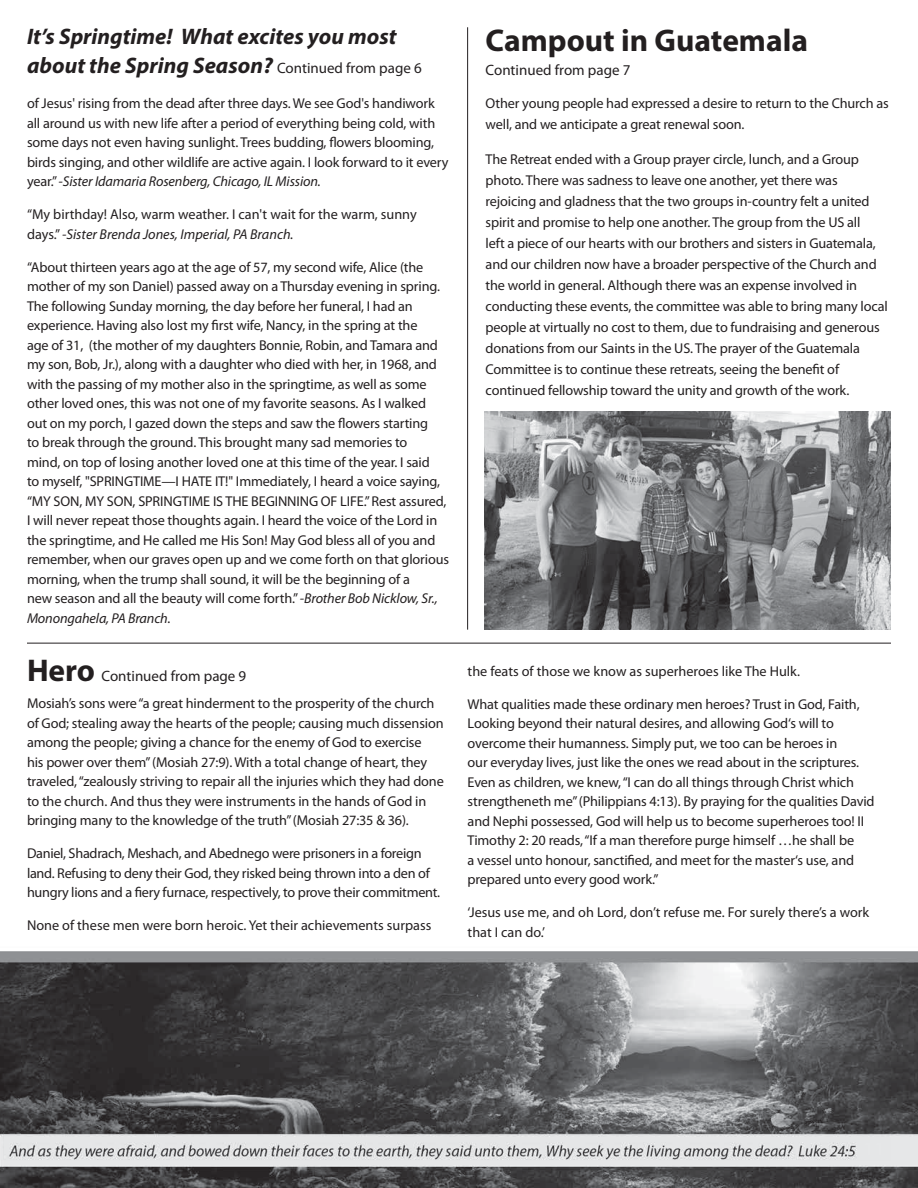
<style>
.page{position:relative;width:918px;height:1188px;background:#fff}
.page>*{position:absolute;margin:0;border:0;box-sizing:border-box;transform-origin:0 0}
.t1{font:700 31.5px "Myriad Pro";color:#231f20}
.t2{font:italic 700 22.5px/28.5px "Myriad Pro";color:#231f20}
.t3{font:15px "Myriad Pro";color:#231f20}
.t4{font:14.25px/19.5px "Myriad Pro";letter-spacing:-.01em;color:#231f20}
.s1{font-weight:400;font-style:normal;font-size:15px}
.s2{font-style:italic}
.s3{font-weight:700;font-size:31.5px}
</style>
<div class="page">
<hr style="left:27px;top:643px;width:864px;height:1px;background:#231f20">
<img style="left:0;top:951px;width:918px;height:237px">
<hr style="left:467px;top:27px;width:1px;height:603px;background:#231f20">
<img style="left:485px;top:411px;width:405px;height:219px">
<h2 class="t2" style="left:27px;top:22px;width:396px">It’s Springtime! What excites you most about the Spring Season? <span class="s1">Continued from page 6</span></h2>
<h1 class="t1" style="left:486px;top:20px;width:324px">Campout in Guatemala</h1>
<p class="t3" style="left:486px;top:61px;width:146px">Continued from page 7</p>
<p class="t4" style="left:27px;top:93px;width:423px">of Jesus' rising from the dead after three days. We see God's handiwork all around us with new life after a period of everything being cold, with some days not even having sunlight. Trees budding, flowers blooming, birds singing, and other wildlife are active again. I look forward to it every year.” <span class="s2">-Sister Idamaria Rosenberg, Chicago, IL Mission.</span></p>
<p class="t4" style="left:27px;top:204px;width:391px">“My birthday! Also, warm weather. I can't wait for the warm, sunny days.” <span class="s2">-Sister Brenda Jones, Imperial, PA Branch.</span></p>
<p class="t4" style="left:27px;top:257px;width:424px">“About thirteen years ago at the age of 57, my second wife, Alice (the mother of my son Daniel) passed away on a Thursday evening in spring.<br>The following Sunday morning, the day before her funeral, I had an experience. Having also lost my first wife, Nancy, in the spring at the<br>age of 31, (the mother of my daughters Bonnie, Robin, and Tamara and my son, Bob, Jr.), along with a daughter who died with her, in 1968, and with the passing of my mother also in the springtime, as well as some other loved ones, this was not one of my favorite seasons. As I walked out on my porch, I gazed down the steps and saw the flowers starting<br>to break through the ground. This brought many sad memories to<br>mind, on top of losing another loved one at this time of the year. I said<br>to myself, "SPRINGTIME—I HATE IT!" Immediately, I heard a voice saying, “MY SON, MY SON, SPRINGTIME IS THE BEGINNING OF LIFE.” Rest assured, I will never repeat those thoughts again. I heard the voice of the Lord in the springtime, and He called me His Son! May God bless all of you and remember, when our graves open up and we come forth on that glorious morning, when the trump shall sound, it will be the beginning of a<br>new season and all the beauty will come forth.” <span class="s2">-Brother Bob Nicklow, Sr., Monongahela, PA Branch.</span></p>
<p class="t3" style="left:27px;top:667px;width:221px"><span class="s3">Hero</span> Continued from page 9</p>
<p class="t4" style="left:27px;top:693px;width:418px">Mosiah’s sons were “a great hinderment to the prosperity of the church of God; stealing away the hearts of the people; causing much dissension among the people; giving a chance for the enemy of God to exercise<br>his power over them” (Mosiah 27:9). With a total change of heart, they traveled, “zealously striving to repair all the injuries which they had done to the church. And thus they were instruments in the hands of God in bringing many to the knowledge of the truth” (Mosiah 27:35 &amp; 36).</p>
<p class="t4" style="left:27px;top:843px;width:415px">Daniel, Shadrach, Meshach, and Abednego were prisoners in a foreign land. Refusing to deny their God, they risked being thrown into a den of hungry lions and a fiery furnace, respectively, to prove their commitment.</p>
<p class="t4" style="left:27px;top:915px;width:406px">None of these men were born heroic. Yet their achievements surpass</p>
<p class="t4" style="left:486px;top:93px;width:405px;line-height:21px">Other young people had expressed a desire to return to the Church as well, and we anticipate a great renewal soon.</p>
<p class="t4" style="left:486px;top:148px;width:404px;line-height:21px">The Retreat ended with a Group prayer circle, lunch, and a Group photo. There was sadness to leave one another, yet there was rejoicing and gladness that the two groups in-country felt a united spirit and promise to help one another. The group from the US all<br>left a piece of our hearts with our brothers and sisters in Guatemala, and our children now have a broader perspective of the Church and the world in general. Although there was an expense involved in conducting these events, the committee was able to bring many local people at virtually no cost to them, due to fundraising and generous donations from our Saints in the US. The prayer of the Guatemala Committee is to continue these retreats, seeing the benefit of continued fellowship toward the unity and growth of the work.</p>
<p class="t4" style="left:468px;top:661px;width:334px">the feats of those we know as superheroes like The Hulk.</p>
<p class="t4" style="left:468px;top:694px;width:409px">What qualities made these ordinary men heroes? Trust in God, Faith, Looking beyond their natural desires, and allowing God‘s will to overcome their humanness. Simply put, we too can be heroes in<br>our everyday lives, just like the ones we read about in the scriptures.<br>Even as children, we knew, “I can do all things through Christ which strengtheneth me” (Philippians 4:13). By praying for the qualities David and Nephi possessed, God will help us to become superheroes too! II Timothy 2: 20 reads, “If a man therefore purge himself …he shall be<br>a vessel unto honour, sanctified, and meet for the master‘s use, and prepared unto every good work.”</p>
<p class="t4" style="left:468px;top:902px;width:403px">‘Jesus use me, and oh Lord, don’t refuse me. For surely there’s a work that I can do.’</p>
</div>
